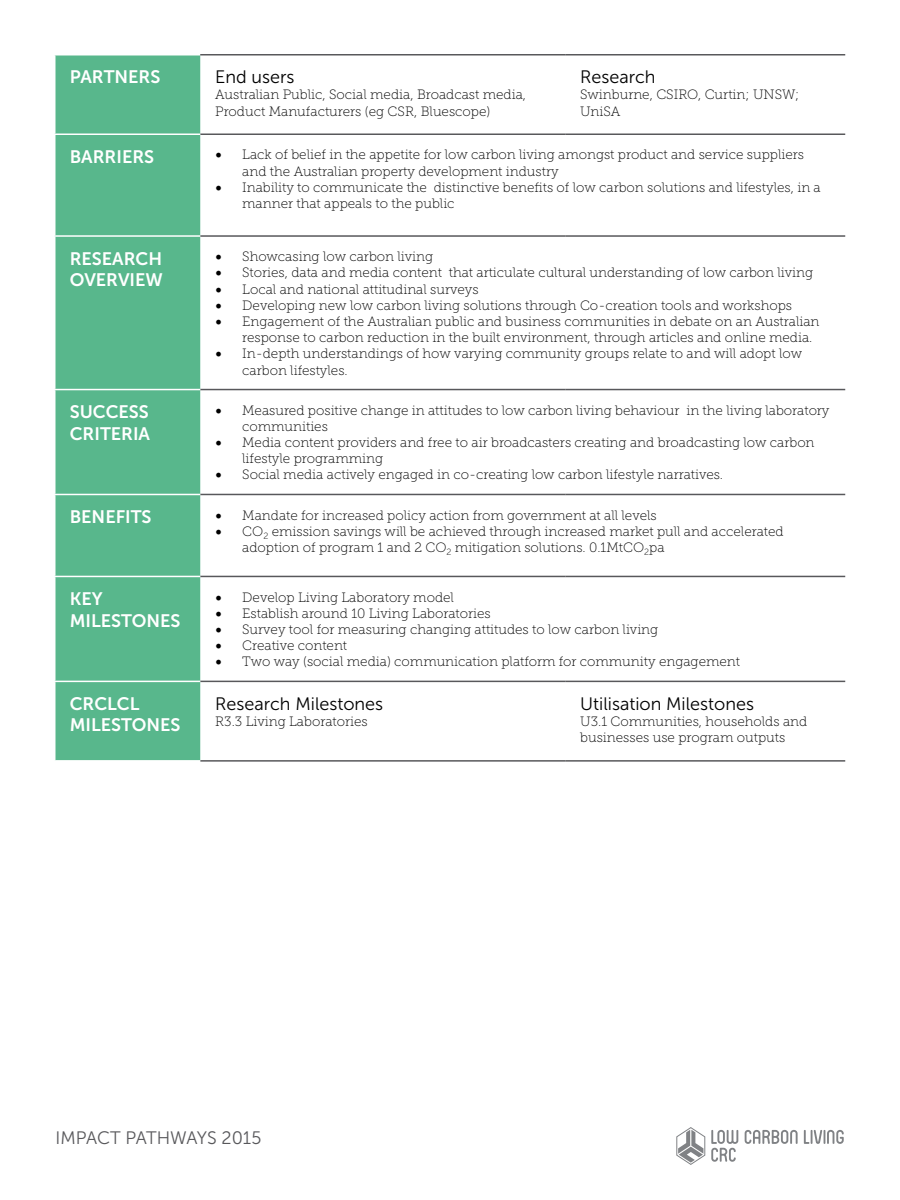
<style>
.page{position:relative;width:900px;height:1200px;background:#fff}
.page>*{position:absolute;margin:0;border:0;box-sizing:border-box;transform-origin:0 0}
.t1{font:18px/21.6px "Museo Sans 700";color:#fff}
.t2{font:18px "Museo Sans 300";color:#000}
.t3{font:18px "Museo Sans 300";color:#58585b}
.t4{font:13.5px/16.2px "Museo Slab 100";color:#000}
.s1{font-family:"Minion Pro";font-size:18px}
</style>
<div class="page">
<svg style="left:745px;top:1130px;width:53px;height:14px"></svg>
<svg style="left:804px;top:1130px;width:40px;height:14px"></svg>
<svg style="left:711px;top:1130px;width:27px;height:32px"></svg>
<svg style="left:677px;top:1127px;width:28px;height:38px"></svg>
<div style="left:56px;top:56px;width:144px;height:704px;background:#58b78c"></div>
<hr style="left:200px;top:134px;width:365px;height:1px;background:#58585b">
<hr style="left:565px;top:134px;width:280px;height:1px;background:#58585b">
<hr style="left:200px;top:235px;width:365px;height:2px;background:#58585b">
<hr style="left:565px;top:235px;width:280px;height:2px;background:#58585b">
<hr style="left:200px;top:389px;width:365px;height:1px;background:#58585b">
<hr style="left:565px;top:389px;width:280px;height:1px;background:#58585b">
<hr style="left:200px;top:494px;width:365px;height:1px;background:#58585b">
<hr style="left:565px;top:494px;width:280px;height:1px;background:#58585b">
<hr style="left:200px;top:576px;width:365px;height:1px;background:#58585b">
<hr style="left:565px;top:576px;width:280px;height:1px;background:#58585b">
<hr style="left:200px;top:681px;width:365px;height:1px;background:#58585b">
<hr style="left:565px;top:681px;width:280px;height:1px;background:#58585b">
<hr style="left:200px;top:760px;width:365px;height:2px;background:#58585b">
<hr style="left:565px;top:760px;width:280px;height:2px;background:#58585b">
<hr style="left:54px;top:235px;width:146px;height:2px;background:#fff">
<hr style="left:54px;top:389px;width:146px;height:1px;background:#fff">
<hr style="left:54px;top:494px;width:146px;height:1px;background:#fff">
<hr style="left:54px;top:576px;width:146px;height:1px;background:#fff">
<hr style="left:54px;top:681px;width:146px;height:1px;background:#fff">
<hr style="left:565px;top:54px;width:280px;height:2px;background:#58585b">
<hr style="left:54px;top:134px;width:146px;height:1px;background:#fff">
<hr style="left:200px;top:54px;width:365px;height:2px;background:#58585b">
<h1 class="t1" style="left:70px;top:66px;width:92px">PARTNERS</h1>
<h1 class="t2" style="left:215px;top:67px;width:81px">End users</h1>
<p class="t4" style="left:215px;top:87px;width:312px">Australian Public, Social media, Broadcast media,<br>Product Manufacturers (eg CSR, Bluescope)</p>
<h1 class="t2" style="left:580px;top:67px;width:77px">Research</h1>
<p class="t4" style="left:580px;top:87px;width:221px">Swinburne, CSIRO, Curtin; UNSW;<br>UniSA</p>
<h1 class="t1" style="left:70px;top:146px;width:86px">BARRIERS</h1>
<p class="t4" style="left:242px;top:147px;width:563px;text-indent:-27px"><span class="s1">•</span> Lack of belief in the appetite for low carbon living amongst product and service suppliers and the Australian property development industry</p>
<p class="t4" style="left:242px;top:179px;width:580px;text-indent:-27px"><span class="s1">•</span> Inability to communicate the distinctive benefits of low carbon solutions and lifestyles, in a manner that appeals to the public</p>
<h1 class="t1" style="left:70px;top:247px;width:95px">RESEARCH<br>OVERVIEW</h1>
<p class="t4" style="left:215px;top:249px;width:219px"><span class="s1">•</span> Showcasing low carbon living</p>
<p class="t4" style="left:215px;top:265px;width:599px"><span class="s1">•</span> Stories, data and media content that articulate cultural understanding of low carbon living</p>
<p class="t4" style="left:215px;top:281px;width:265px"><span class="s1">•</span> Local and national attitudinal surveys</p>
<p class="t4" style="left:215px;top:297px;width:578px"><span class="s1">•</span> Developing new low carbon living solutions through Co-creation tools and workshops</p>
<p class="t4" style="left:242px;top:313px;width:579px;text-indent:-27px"><span class="s1">•</span> Engagement of the Australian public and business communities in debate on an Australian response to carbon reduction in the built environment, through articles and online media.</p>
<p class="t4" style="left:242px;top:346px;width:561px;text-indent:-27px"><span class="s1">•</span> In-depth understandings of how varying community groups relate to and will adopt low carbon lifestyles.</p>
<h1 class="t1" style="left:70px;top:401px;width:82px">SUCCESS<br>CRITERIA</h1>
<p class="t4" style="left:242px;top:402px;width:589px;text-indent:-27px"><span class="s1">•</span> Measured positive change in attitudes to low carbon living behaviour in the living laboratory communities</p>
<p class="t4" style="left:242px;top:434px;width:574px;text-indent:-27px"><span class="s1">•</span> Media content providers and free to air broadcasters creating and broadcasting low carbon lifestyle programming</p>
<p class="t4" style="left:215px;top:467px;width:509px"><span class="s1">•</span> Social media actively engaged in co-creating low carbon lifestyle narratives.</p>
<h1 class="t1" style="left:70px;top:506px;width:83px">BENEFITS</h1>
<p class="t4" style="left:215px;top:507px;width:443px"><span class="s1">•</span> Mandate for increased policy action from government at all levels</p>
<p class="t4" style="left:242px;top:523px;width:543px;text-indent:-27px"><span class="s1">•</span> CO<sub>2</sub> emission savings will be achieved through increased market pull and accelerated adoption of program 1 and 2 CO<sub>2</sub> mitigation solutions. 0.1MtCO<sub>2</sub>pa</p>
<h1 class="t1" style="left:70px;top:588px;width:112px">KEY<br>MILESTONES</h1>
<p class="t4" style="left:215px;top:589px;width:240px"><span class="s1">•</span> Develop Living Laboratory model</p>
<p class="t4" style="left:215px;top:605px;width:277px"><span class="s1">•</span> Establish around 10 Living Laboratories</p>
<p class="t4" style="left:215px;top:621px;width:445px"><span class="s1">•</span> Survey tool for measuring changing attitudes to low carbon living</p>
<p class="t4" style="left:215px;top:638px;width:133px"><span class="s1">•</span> Creative content</p>
<p class="t4" style="left:215px;top:654px;width:526px"><span class="s1">•</span> Two way (social media) communication platform for community engagement</p>
<h1 class="t1" style="left:70px;top:693px;width:112px">CRCLCL<br>MILESTONES</h1>
<h1 class="t2" style="left:215px;top:694px;width:169px">Research Milestones</h1>
<p class="t4" style="left:215px;top:713px;width:154px">R3.3 Living Laboratories</p>
<h1 class="t3" style="left:56px;top:1128px;width:207px">IMPACT PATHWAYS 2015</h1>
<h1 class="t2" style="left:580px;top:694px;width:175px">Utilisation Milestones</h1>
<p class="t4" style="left:580px;top:713px;width:229px">U3.1 Communities, households and businesses use program outputs</p>
</div>
